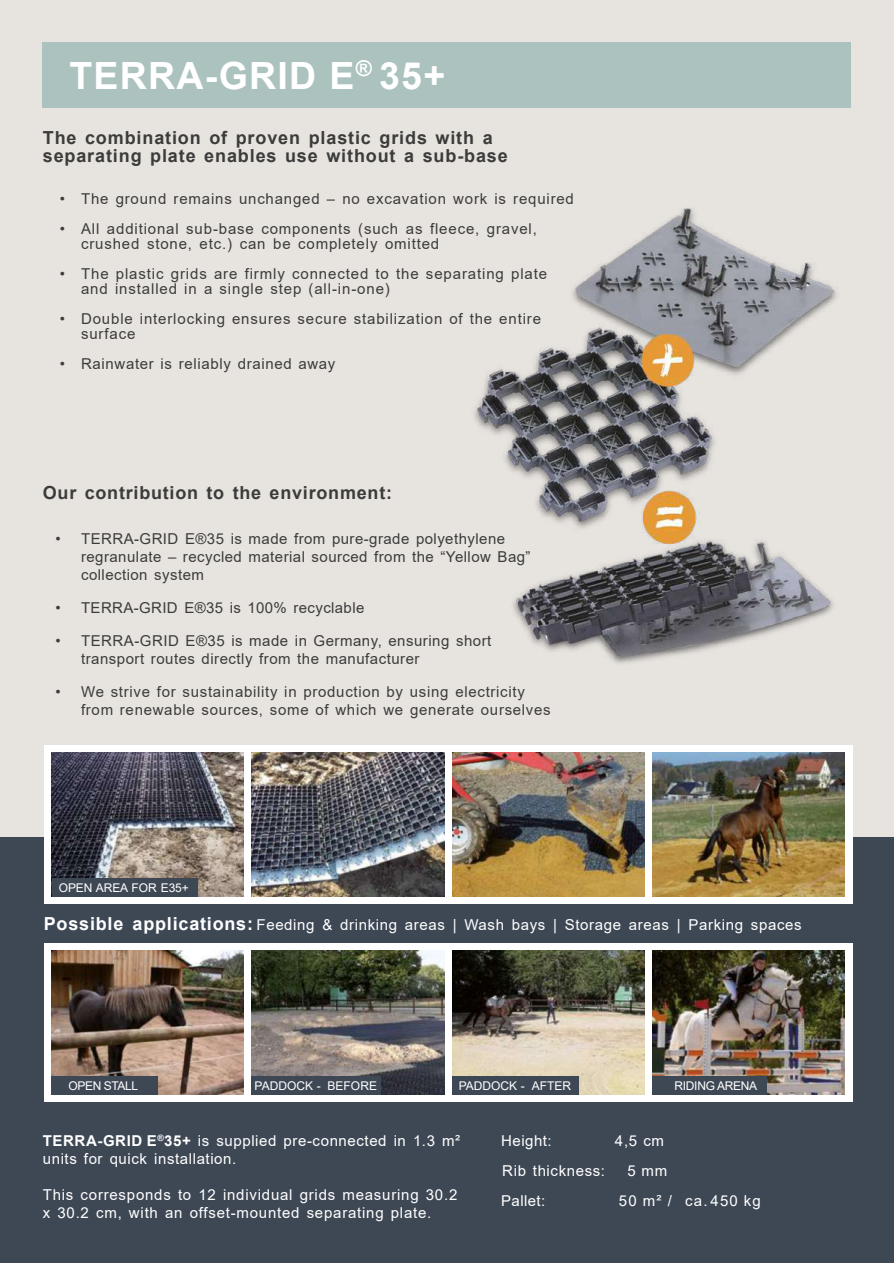
<style>
.page{position:relative;width:894px;height:1263px;background:#fff}
.page>*{position:absolute;margin:0;border:0;box-sizing:border-box;transform-origin:0 0}
.t1{font:700 37.5px "Arial";letter-spacing:.035em;color:#fff}
.t2{font:700 18px/18px "Arial";letter-spacing:.05em;color:#3c3c3b}
.t3{font:15px/18px "Arial";letter-spacing:.045em;color:#3c3c3b}
.t4{font:15px/18px "Arial";letter-spacing:.045em;color:#fff}
.t5{font:15px "Arial";letter-spacing:.025em;color:#3c3c3b}
.t6{font:15px "Arial";letter-spacing:.08em;color:#fff}
.t7{font:12px "Arial";letter-spacing:-.01em;color:#fff}
.t8{font:12px "Arial";letter-spacing:-.03em;color:#fff}
.s1{font-weight:700;font-size:18px}
.s2{font-weight:700}
</style>
<div class="page">
<div style="left:0;top:0;width:893px;height:1263px;background:#e7e4e0"></div>
<div style="left:0;top:838px;width:893px;height:425px;background:#3e4855"></div>
<div style="left:43px;top:43px;width:808px;height:65px;background:#abc2be"></div>
<div style="left:44px;top:745px;width:808px;height:159px;background:#fff"></div>
<img style="left:52px;top:753px;width:192px;height:144px">
<img style="left:252px;top:753px;width:192px;height:144px">
<img style="left:452px;top:753px;width:192px;height:144px">
<img style="left:652px;top:753px;width:192px;height:144px">
<div style="left:44px;top:943px;width:808px;height:159px;background:#fff"></div>
<img style="left:52px;top:950px;width:192px;height:144px">
<img style="left:252px;top:950px;width:192px;height:144px">
<img style="left:452px;top:950px;width:192px;height:144px">
<img style="left:652px;top:950px;width:192px;height:144px">
<div style="left:52px;top:878px;width:145px;height:18px;background:#3e4855"></div>
<div style="left:52px;top:1076px;width:106px;height:18px;background:#3e4855"></div>
<div style="left:252px;top:1076px;width:129px;height:18px;background:#3e4855"></div>
<div style="left:452px;top:1076px;width:126px;height:18px;background:#3e4855"></div>
<div style="left:652px;top:1076px;width:114px;height:18px;background:#3e4855"></div>
<img style="left:474px;top:208px;width:364px;height:456px">
<h1 class="t1" style="left:69px;top:62px;width:377px">TERRA-GRID E<sup>®</sup> 35+</h1>
<p class="t2" style="left:43px;top:130px;width:466px">The combination of proven plastic grids with a separating plate enables use without a sub-base</p>
<p class="t3" style="left:60px;top:191px;width:515px">• The ground remains unchanged – no excavation work is required</p>
<p class="t3" style="left:81px;top:223px;width:457px;line-height:15px;text-indent:-21px">• All additional sub-base components (such as fleece, gravel, crushed stone, etc.) can be completely omitted</p>
<p class="t3" style="left:81px;top:268px;width:467px;line-height:15px;text-indent:-21px">• The plastic grids are firmly connected to the separating plate and installed in a single step (all-in-one)</p>
<p class="t3" style="left:81px;top:313px;width:461px;line-height:15px;text-indent:-21px">• Double interlocking ensures secure stabilization of the entire surface</p>
<p class="t3" style="left:60px;top:356px;width:277px">• Rainwater is reliably drained away</p>
<p class="t2" style="left:43px;top:485px;width:351px">Our contribution to the environment:</p>
<p class="t3" style="left:81px;top:532px;width:451px;text-indent:-26px">• TERRA-GRID E®35 is made from pure-grade polyethylene regranulate – recycled material sourced from the “Yellow Bag” collection system</p>
<p class="t5" style="left:56px;top:603px;width:310px">• TERRA-GRID E®35 is 100% recyclable</p>
<p class="t3" style="left:81px;top:634px;width:412px;text-indent:-26px">• TERRA-GRID E®35 is made in Germany, ensuring short transport routes directly from the manufacturer</p>
<p class="t3" style="left:81px;top:685px;width:471px;text-indent:-26px">• We strive for sustainability in production by using electricity from renewable sources, some of which we generate ourselves</p>
<p class="t7" style="left:59px;top:883px;width:131px">OPEN AREA FOR E35+</p>
<p class="t4" style="left:44px;top:917px;width:759px"><span class="s1">Possible applications:</span> Feeding &amp; drinking areas | Wash bays | Storage areas | Parking spaces</p>
<p class="t8" style="left:69px;top:1081px;width:71px">OPEN STALL</p>
<p class="t7" style="left:255px;top:1081px;width:124px">PADDOCK - BEFORE</p>
<p class="t7" style="left:459px;top:1081px;width:114px">PADDOCK - AFTER</p>
<p class="t7" style="left:674px;top:1081px;width:84px">RIDING ARENA</p>
<p class="t4" style="left:43px;top:1133px;width:419px"><span class="s2">TERRA-GRID E</span><sup>®</sup><span class="s2">35+</span> is supplied pre-connected in 1.3 m² units for quick installation.</p>
<p class="t4" style="left:43px;top:1187px;width:416px">This corresponds to 12 individual grids measuring 30.2 x 30.2 cm, with an offset-mounted separating plate.</p>
<p class="t4" style="left:501px;top:1133px;width:52px">Height:</p>
<p class="t4" style="left:615px;top:1133px;width:51px">4,5 cm</p>
<p class="t4" style="left:502px;top:1163px;width:104px">Rib thickness:</p>
<p class="t4" style="left:627px;top:1163px;width:41px">5 mm</p>
<p class="t4" style="left:501px;top:1193px;width:46px">Pallet:</p>
<p class="t6" style="left:619px;top:1195px;width:143px">50 m² / ca.450 kg</p>
</div>
